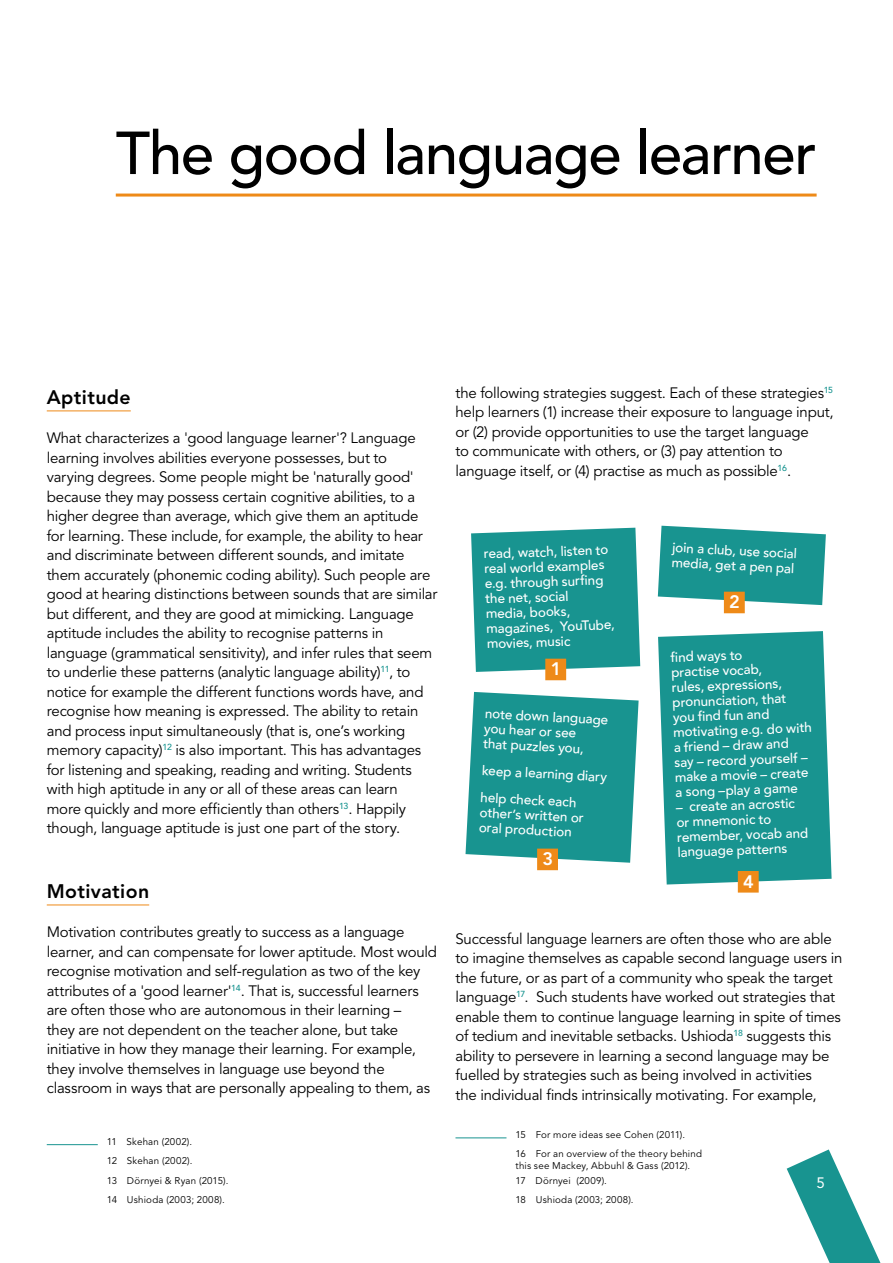
<style>
.page{position:relative;width:893px;height:1263px;background:#fff}
.page>*{position:absolute;margin:0;border:0;box-sizing:border-box;transform-origin:0 0}
.t1{font:500 60px "Avenir LT Std";letter-spacing:-.025em;color:#000}
.t2{font:800 19.5px "Avenir LT Std";letter-spacing:.02em;color:#000}
.t3{font:800 18px "Avenir LT Std";color:#fff}
.t4{font:15px/19.5px "Avenir LT Std";letter-spacing:-.015em;color:#000}
.t5{font:15px "Avenir LT Std";color:#fff}
.t6{font:500 13.5px/15px "Avenir";color:#fff}
.t7{font:9.75px/19.5px "Avenir LT Std";letter-spacing:.02em;color:#000}
</style>
<div class="page">
<hr style="left:116px;top:194px;width:701px;height:3px;background:#ee8a18">
<hr style="left:47px;top:410px;width:84px;height:1px;background:#ee8a18">
<hr style="left:47px;top:904px;width:102px;height:1px;background:#ee8a18">
<hr style="left:47px;top:1144px;width:51px;height:1px;background:#189490">
<hr style="left:455px;top:1137px;width:51px;height:1px;background:#189490">
<svg style="left:471px;top:528px;width:169px;height:144px;background:#269a96"></svg>
<svg style="left:658px;top:526px;width:168px;height:79px;background:#32a09c"></svg>
<svg style="left:465px;top:692px;width:174px;height:171px;background:#2e9e9a"></svg>
<svg style="left:658px;top:631px;width:174px;height:253px;background:#289b97"></svg>
<div style="left:545px;top:659px;width:21px;height:21px;background:#ee8a18"></div>
<div style="left:724px;top:592px;width:21px;height:21px;background:#ee8a18"></div>
<div style="left:537px;top:849px;width:21px;height:21px;background:#ee8a18"></div>
<div style="left:738px;top:871px;width:21px;height:21px;background:#ee8a18"></div>
<svg style="left:787px;top:1149px;width:94px;height:114px"></svg>
<h1 class="t1" style="left:116px;top:119px;width:702px">The good language learner</h1>
<h2 class="t2" style="left:47px;top:386px;width:86px">Aptitude</h2>
<p class="t4" style="left:47px;top:429px;width:392px">What characterizes a 'good language learner'? Language learning involves abilities everyone possesses, but to varying degrees. Some people might be 'naturally good' because they may possess certain cognitive abilities, to a higher degree than average, which give them an aptitude for learning. These include, for example, the ability to hear and discriminate between different sounds, and imitate them accurately (phonemic coding ability). Such people are good at hearing distinctions between sounds that are similar but different, and they are good at mimicking. Language aptitude includes the ability to recognise patterns in language (grammatical sensitivity), and infer rules that seem to underlie these patterns (analytic language ability)<sup>11</sup>, to notice for example the different functions words have, and recognise how meaning is expressed. The ability to retain and process input simultaneously (that is, one’s working memory capacity)<sup>12</sup> is also important. This has advantages for listening and speaking, reading and writing. Students with high aptitude in any or all of these areas can learn<br>more quickly and more efficiently than others<sup>13</sup>. Happily though, language aptitude is just one part of the story.</p>
<h2 class="t2" style="left:47px;top:880px;width:104px">Motivation</h2>
<p class="t4" style="left:47px;top:923px;width:392px">Motivation contributes greatly to success as a language learner, and can compensate for lower aptitude. Most would recognise motivation and self-regulation as two of the key attributes of a 'good learner'<sup>14</sup>. That is, successful learners are often those who are autonomous in their learning –<br>they are not dependent on the teacher alone, but take initiative in how they manage their learning. For example, they involve themselves in language use beyond the classroom in ways that are personally appealing to them, as</p>
<p class="t7" style="left:107px;top:1132px;width:123px">11 Skehan (2002).<br>12 Skehan (2002).<br>13 Dörnyei &amp; Ryan (2015).<br>14 Ushioda (2003; 2008).</p>
<p class="t4" style="left:455px;top:383px;width:380px">the following strategies suggest. Each of these strategies<sup>15 </sup>help learners (1) increase their exposure to language input, or (2) provide opportunities to use the target language<br>to communicate with others, or (3) pay attention to language itself, or (4) practise as much as possible<sup>16</sup>.</p>
<p class="t6" style="left:483px;top:545px;width:130px;rotate:-2deg">read, watch, listen to real world examples e.g. through surfi ng the net, social<br>media, books, magazines, YouTube, movies, music</p>
<p class="t6" style="left:673px;top:539px;width:126px;rotate:3deg">join a club, use social media, get a pen pal</p>
<p class="t3" style="left:729px;top:591px;width:12px">2</p>
<p class="t3" style="left:551px;top:658px;width:12px">1</p>
<p class="t6" style="left:485px;top:705px;width:125px;rotate:3deg">note down language you hear or see<br>that puzzles you,</p>
<p class="t6" style="left:483px;top:756px;width:127px;line-height:27px;rotate:3deg">keep a learning diary help check each</p>
<p class="t6" style="left:480px;top:804px;width:106px;rotate:3deg">other’s written or oral production</p>
<p class="t3" style="left:542px;top:848px;width:12px">3</p>
<p class="t6" style="left:670px;top:649px;width:140px;rotate:-2deg">fi nd ways to<br>practise vocab,<br>rules, expressions, pronunciation, that you fi nd fun and motivating e.g. do with a friend – draw and<br>say – record yourself – make a movie – create a song –play a game</p>
<p class="t6" style="left:676px;top:799px;width:133px;rotate:-2deg">– create an acrostic or mnemonic to remember, vocab and language patterns</p>
<p class="t3" style="left:743px;top:871px;width:12px">4</p>
<p class="t4" style="left:455px;top:929px;width:389px">Successful language learners are often those who are able to imagine themselves as capable second language users in the future, or as part of a community who speak the target language<sup>17</sup>. Such students have worked out strategies that enable them to continue language learning in spite of times of tedium and inevitable setbacks. Ushioda<sup>18</sup> suggests this ability to persevere in learning a second language may be fuelled by strategies such as being involved in activities<br>the individual finds intrinsically motivating. For example,</p>
<p class="t7" style="left:515px;top:1125px;width:188px">15 For more ideas see Cohen (2011).<br>16 For an overview of the theory behind</p>
<p class="t7" style="left:515px;top:1158px;width:176px;line-height:15px">this see Mackey, Abbuhl &amp; Gass (2012).<br>17 Dörnyei (2009).</p>
<p class="t7" style="left:515px;top:1190px;width:120px">18 Ushioda (2003; 2008).</p>
<p class="t5" style="left:816px;top:1174px;width:10px">5</p>
</div>
